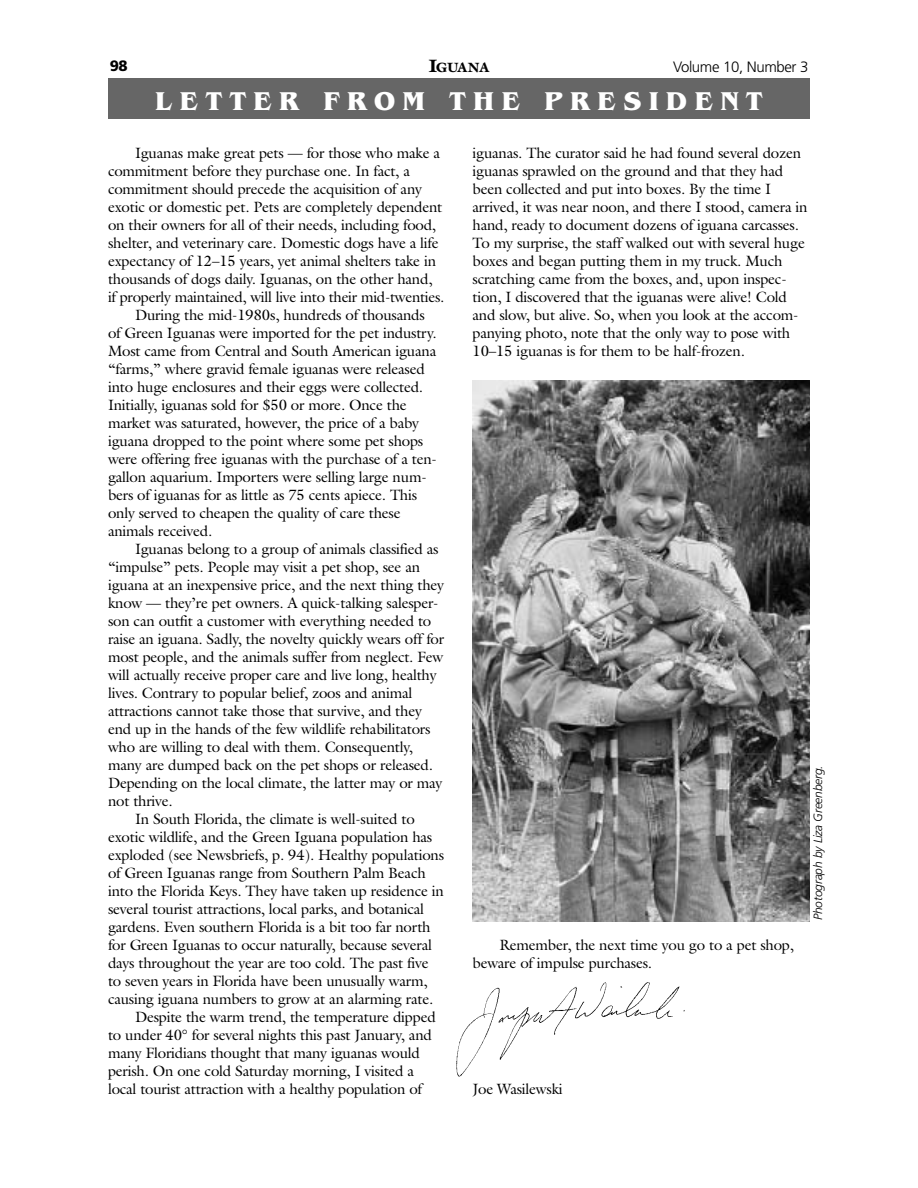
<style>
.page{position:relative;width:918px;height:1188px;background:#fff}
.page>*{position:absolute;margin:0;border:0;box-sizing:border-box;transform-origin:0 0}
.t1{font:700 27px "Benguiat";letter-spacing:.29em;color:#fff}
.t2{font:15px/18px "Galliard";letter-spacing:-.015em;color:#000}
.t3{font:300 15px "Frutiger";letter-spacing:-.025em;color:#000}
.t4{font:900 15px "Frutiger";color:#000}
.t5{font:900 13.5px "Galliard";letter-spacing:-.025em;color:#000}
.t6{font:italic 300 12px "Frutiger";letter-spacing:-.015em;color:#000}
.s1{font-size:18px}
</style>
<div class="page">
<div style="left:108px;top:79px;width:702px;height:40px;background:#666"></div>
<img style="left:472px;top:380px;width:338px;height:542px">
<img style="left:456px;top:982px;width:229px;height:95px">
<p class="t4" style="left:110px;top:59px;width:19px">98</p>
<p class="t5" style="left:429px;top:63px;width:62px"><span class="s1">I</span>GUANA</p>
<p class="t3" style="left:673px;top:61px;width:137px">Volume 10, Number 3</p>
<h1 class="t1" style="left:155px;top:91px;width:609px">LETTER FROM THE PRESIDENT</h1>
<p class="t2" style="left:135px;top:146px;width:307px">Iguanas make great pets — for those who make a</p>
<p class="t2" style="left:108px;top:164px;width:304px">commitment before they purchase one. In fact, a</p>
<p class="t2" style="left:108px;top:182px;width:316px">commitment should precede the acquisition of any</p>
<p class="t2" style="left:108px;top:200px;width:336px">exotic or domestic pet. Pets are completely dependent</p>
<p class="t2" style="left:108px;top:218px;width:330px">on their owners for all of their needs, including food,</p>
<p class="t2" style="left:108px;top:236px;width:332px">shelter, and veterinary care. Domestic dogs have a life</p>
<p class="t2" style="left:108px;top:254px;width:330px">expectancy of 12–15 years, yet animal shelters take in</p>
<p class="t2" style="left:108px;top:272px;width:326px">thousands of dogs daily. Iguanas, on the other hand,</p>
<p class="t2" style="left:108px;top:290px;width:338px">if properly maintained, will live into their mid-twenties.</p>
<p class="t2" style="left:135px;top:308px;width:291px">During the mid-1980s, hundreds of thousands</p>
<p class="t2" style="left:108px;top:326px;width:330px">of Green Iguanas were imported for the pet industry.</p>
<p class="t2" style="left:108px;top:344px;width:330px">Most came from Central and South American iguana</p>
<p class="t2" style="left:108px;top:362px;width:318px">“farms,” where gravid female iguanas were released</p>
<p class="t2" style="left:108px;top:380px;width:317px">into huge enclosures and their eggs were collected.</p>
<p class="t2" style="left:108px;top:398px;width:300px">Initially, iguanas sold for $50 or more. Once the</p>
<p class="t2" style="left:108px;top:416px;width:313px">market was saturated, however, the price of a baby</p>
<p class="t2" style="left:108px;top:434px;width:317px">iguana dropped to the point where some pet shops</p>
<p class="t2" style="left:108px;top:452px;width:330px">were offering free iguanas with the purchase of a ten-</p>
<p class="t2" style="left:108px;top:470px;width:320px">gallon aquarium. Importers were selling large num-</p>
<p class="t2" style="left:108px;top:488px;width:311px">bers of iguanas for as little as 75 cents apiece. This</p>
<p class="t2" style="left:108px;top:506px;width:294px">only served to cheapen the quality of care these</p>
<p class="t2" style="left:108px;top:524px;width:106px">animals received.</p>
<p class="t2" style="left:135px;top:542px;width:305px">Iguanas belong to a group of animals classified as</p>
<p class="t2" style="left:108px;top:560px;width:314px">“impulse” pets. People may visit a pet shop, see an</p>
<p class="t2" style="left:108px;top:578px;width:338px">iguana at an inexpensive price, and the next thing they</p>
<p class="t2" style="left:108px;top:596px;width:332px">know — they’re pet owners. A quick-talking salesper-</p>
<p class="t2" style="left:108px;top:614px;width:325px">son can outfit a customer with everything needed to</p>
<p class="t2" style="left:108px;top:632px;width:338px">raise an iguana. Sadly, the novelty quickly wears off for</p>
<p class="t2" style="left:108px;top:650px;width:337px">most people, and the animals suffer from neglect. Few</p>
<p class="t2" style="left:108px;top:668px;width:330px">will actually receive proper care and live long, healthy</p>
<p class="t2" style="left:108px;top:686px;width:306px">lives. Contrary to popular belief, zoos and animal</p>
<p class="t2" style="left:108px;top:704px;width:315px">attractions cannot take those that survive, and they</p>
<p class="t2" style="left:108px;top:722px;width:324px">end up in the hands of the few wildlife rehabilitators</p>
<p class="t2" style="left:108px;top:740px;width:307px">who are willing to deal with them. Consequently,</p>
<p class="t2" style="left:108px;top:758px;width:326px">many are dumped back on the pet shops or released.</p>
<p class="t2" style="left:108px;top:776px;width:336px">Depending on the local climate, the latter may or may</p>
<p class="t2" style="left:108px;top:794px;width:66px">not thrive.</p>
<p class="t2" style="left:135px;top:812px;width:281px">In South Florida, the climate is well-suited to</p>
<p class="t2" style="left:108px;top:830px;width:326px">exotic wildlife, and the Green Iguana population has</p>
<p class="t2" style="left:108px;top:848px;width:338px">exploded (see Newsbriefs, p. 94). Healthy populations</p>
<p class="t2" style="left:108px;top:866px;width:319px">of Green Iguanas range from Southern Palm Beach</p>
<p class="t2" style="left:108px;top:884px;width:337px">into the Florida Keys. They have taken up residence in</p>
<p class="t2" style="left:108px;top:902px;width:318px">several tourist attractions, local parks, and botanical</p>
<p class="t2" style="left:108px;top:920px;width:324px">gardens. Even southern Florida is a bit too far north</p>
<p class="t2" style="left:108px;top:938px;width:326px">for Green Iguanas to occur naturally, because several</p>
<p class="t2" style="left:108px;top:956px;width:322px">days throughout the year are too cold. The past five</p>
<p class="t2" style="left:108px;top:974px;width:321px">to seven years in Florida have been unusually warm,</p>
<p class="t2" style="left:108px;top:992px;width:327px">causing iguana numbers to grow at an alarming rate.</p>
<p class="t2" style="left:135px;top:1010px;width:302px">Despite the warm trend, the temperature dipped</p>
<p class="t2" style="left:108px;top:1028px;width:325px">to under 40° for several nights this past January, and</p>
<p class="t2" style="left:108px;top:1046px;width:314px">many Floridians thought that many iguanas would</p>
<p class="t2" style="left:108px;top:1064px;width:308px">perish. On one cold Saturday morning, I visited a</p>
<p class="t2" style="left:108px;top:1082px;width:316px">local tourist attraction with a healthy population of</p>
<p class="t2" style="left:472px;top:146px;width:337px">iguanas. The curator said he had found several dozen iguanas sprawled on the ground and that they had been collected and put into boxes. By the time I arrived, it was near noon, and there I stood, camera in hand, ready to document dozens of iguana carcasses.<br>To my surprise, the staff walked out with several huge boxes and began putting them in my truck. Much scratching came from the boxes, and, upon inspec&shy;tion, I discovered that the iguanas were alive! Cold and slow, but alive. So, when you look at the accom&shy;panying photo, note that the only way to pose with 10–15 iguanas is for them to be half-frozen.</p>
<p class="t6" style="left:813px;top:920px;width:156px;rotate:-90deg">Photograph by Liza Greenberg.</p>
<p class="t2" style="left:472px;top:938px;width:323px;text-indent:27px">Remember, the next time you go to a pet shop, beware of impulse purchases.</p>
<p class="t2" style="left:472px;top:1082px;width:92px">Joe Wasilewski</p>
</div>
